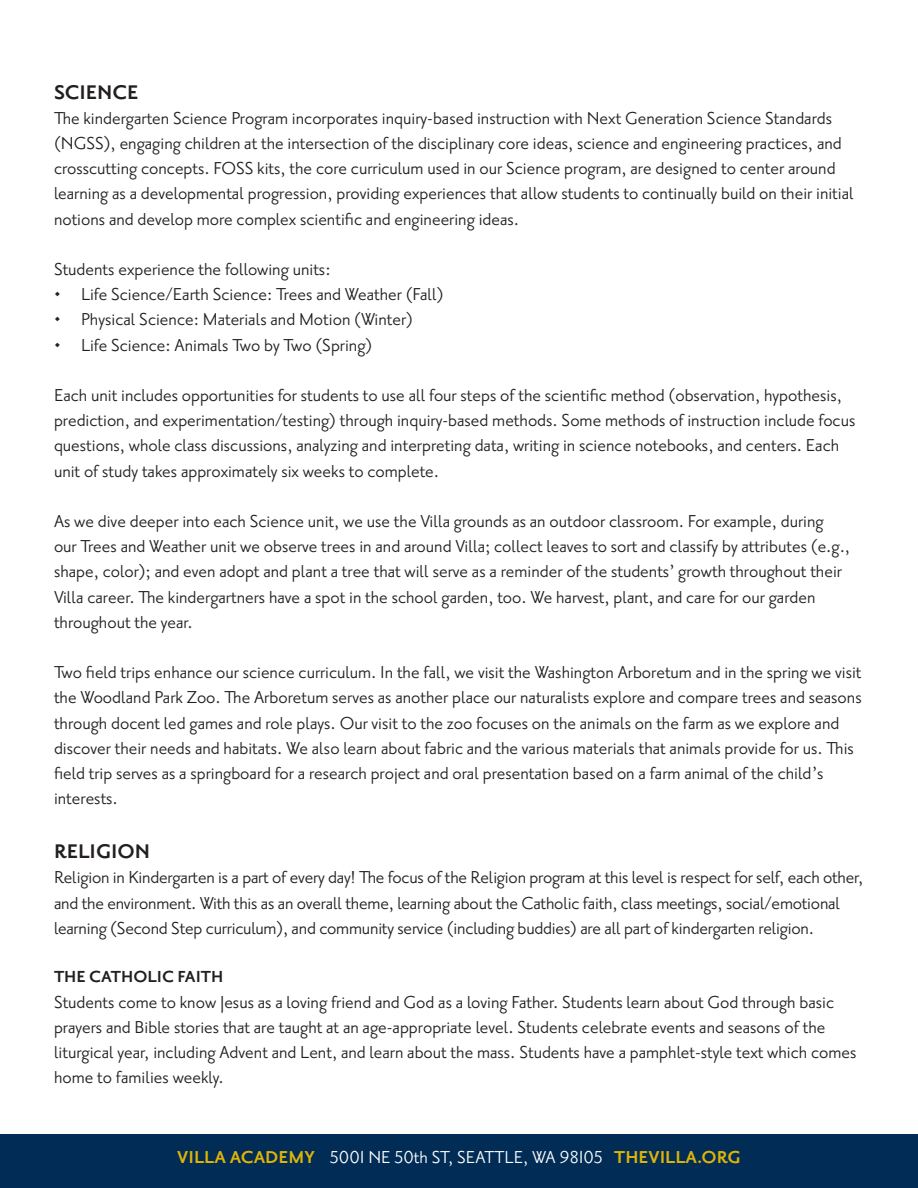
<style>
.page{position:relative;width:918px;height:1188px;background:#fff}
.page>*{position:absolute;margin:0;border:0;box-sizing:border-box;transform-origin:0 0}
.Heading_1{font:700 24px "Priori Sans OT";color:#231f20}
.Body{font:21px/25.2px "Priori Sans OT";color:#231f20}
.t1{font:21px "Priori Sans OT";color:#fff}
.Heading_2{font:700 19.5px "Priori Sans OT";color:#231f20}
.s1{font-weight:700;color:#deb308}
</style>
<div class="page">
<div style="left:0;top:1134px;width:918px;height:54px;background:#002c55"></div>
<p class="Heading_1" style="left:54px;top:81px;width:86px">SCIENCE</p>
<p class="Body" style="left:54px;top:106px;width:801px">The kindergarten Science Program incorporates inquiry-based instruction with Next Generation Science Standards (NGSS), engaging children at the intersection of the disciplinary core ideas, science and engineering practices, and crosscutting concepts. FOSS kits, the core curriculum used in our Science program, are designed to center around learning as a developmental progression, providing experiences that allow students to continually build on their initial notions and develop more complex scientific and engineering ideas.</p>
<p class="Body" style="left:54px;top:257px;width:278px">Students experience the following units:</p>
<p class="Body" style="left:54px;top:283px;width:391px">• Life Science/Earth Science: Trees and Weather (Fall)</p>
<p class="Body" style="left:54px;top:308px;width:361px">• Physical Science: Materials and Motion (Winter)</p>
<p class="Body" style="left:54px;top:333px;width:320px">• Life Science: Animals Two by Two (Spring)</p>
<p class="Body" style="left:54px;top:383px;width:803px">Each unit includes opportunities for students to use all four steps of the scientific method (observation, hypothesis, prediction, and experimentation/testing) through inquiry-based methods. Some methods of instruction include focus questions, whole class discussions, analyzing and interpreting data, writing in science notebooks, and centers. Each unit of study takes approximately six weeks to complete.</p>
<p class="Body" style="left:54px;top:509px;width:798px">As we dive deeper into each Science unit, we use the Villa grounds as an outdoor classroom. For example, during our Trees and Weather unit we observe trees in and around Villa; collect leaves to sort and classify by attributes (e.g., shape, color); and even adopt and plant a tree that will serve as a reminder of the students’ growth throughout their Villa career. The kindergartners have a spot in the school garden, too. We harvest, plant, and care for our garden throughout the year.</p>
<p class="Body" style="left:54px;top:661px;width:809px">Two field trips enhance our science curriculum. In the fall, we visit the Washington Arboretum and in the spring we visit the Woodland Park Zoo. The Arboretum serves as another place our naturalists explore and compare trees and seasons through docent led games and role plays. Our visit to the zoo focuses on the animals on the farm as we explore and discover their needs and habitats. We also learn about fabric and the various materials that animals provide for us. This field trip serves as a springboard for a research project and oral presentation based on a farm animal of the child’s interests.</p>
<p class="Heading_1" style="left:54px;top:841px;width:98px">RELIGION</p>
<p class="Body" style="left:54px;top:866px;width:811px">Religion in Kindergarten is a part of every day! The focus of the Religion program at this level is respect for self, each other, and the environment. With this as an overall theme, learning about the Catholic faith, class meetings, social/emotional learning (Second Step curriculum), and community service (including buddies) are all part of kindergarten religion.</p>
<p class="Heading_2" style="left:54px;top:968px;width:171px">THE CATHOLIC FAITH</p>
<p class="Body" style="left:54px;top:990px;width:804px">Students come to know Jesus as a loving friend and God as a loving Father. Students learn about God through basic prayers and Bible stories that are taught at an age-appropriate level. Students celebrate events and seasons of the liturgical year, including Advent and Lent, and learn about the mass. Students have a pamphlet-style text which comes home to families weekly.</p>
<p class="t1" style="left:177px;top:1147px;width:565px"><span class="s1">VILLA ACADEMY</span> 5001 NE 50th ST, SEATTLE, WA 98105 <span class="s1">THEVILLA.ORG</span></p>
</div>
